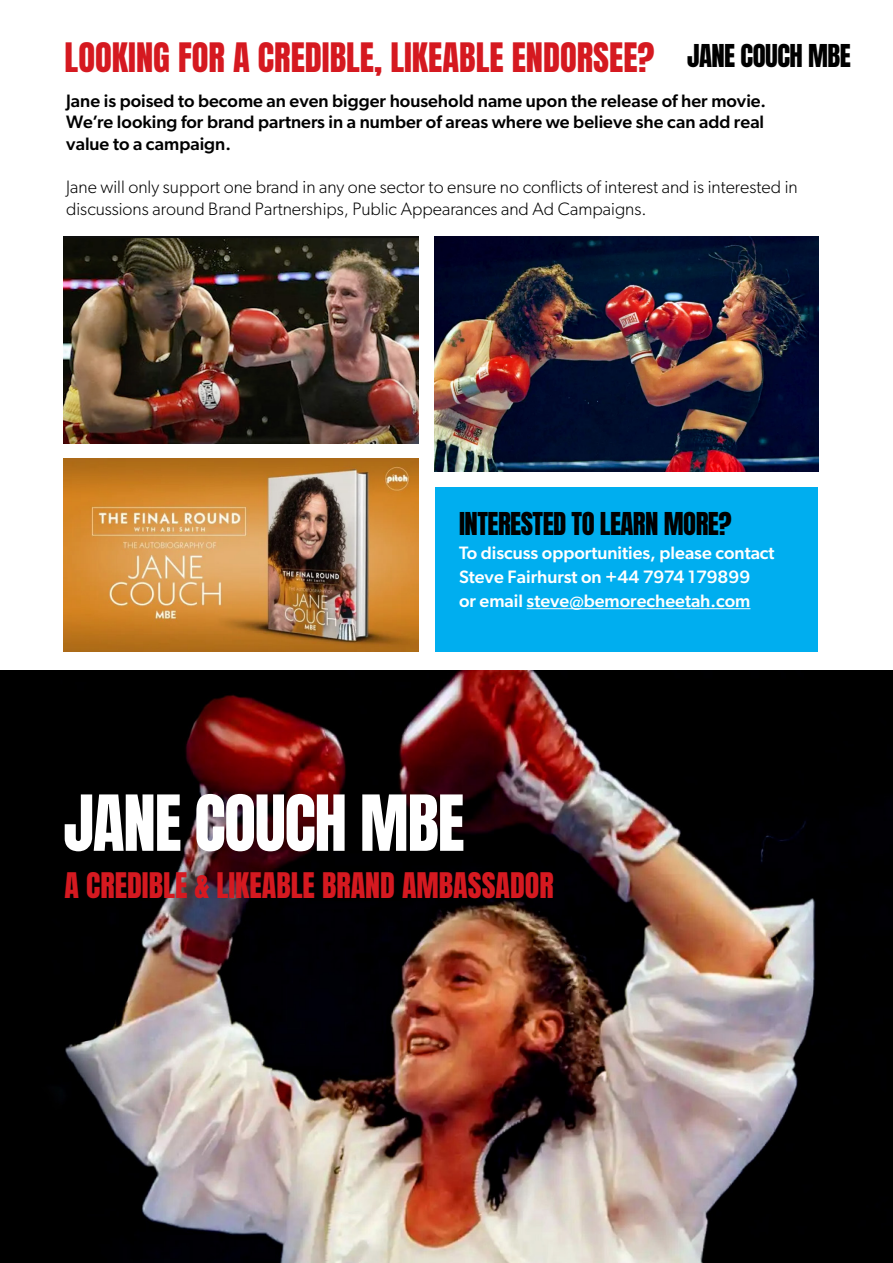
<style>
.page{position:relative;width:893px;height:1263px;background:#fff}
.page>*{position:absolute;margin:0;border:0;box-sizing:border-box;transform-origin:0 0}
.t1{font:65.55px "Anton";letter-spacing:-.02em;color:#fff}
.t2{font:34.5px "Anton";color:#d51920}
.t3{font:30px "Anton";color:#d51920}
.t4{font:26.85px "Anton";letter-spacing:-.02em;color:#000}
.t5{font:500 18px/21.6px "Gibson";color:#000;text-align:justify}
.t6{font:300 18px/21.6px "Gibson";color:#000}
.t7{font:500 18px/24px "Gibson";color:#fff}
</style>
<div class="page">
<img style="left:0;top:670px;width:893px;height:593px">
<img style="left:63px;top:236px;width:355px;height:207px">
<img style="left:435px;top:236px;width:383px;height:236px">
<img style="left:63px;top:459px;width:355px;height:192px">
<div style="left:436px;top:487px;width:382px;height:164px;background:#00aeef"></div>
<hr style="left:527px;top:608px;width:223px;height:1px;background:#fff">
<h2 class="t2" style="left:65px;top:40px;width:591px">LOOKING FOR A CREDIBLE, LIKEABLE ENDORSEE?</h2>
<p class="t5" style="left:66px;top:89px;width:701px">Jane is poised to become an even bigger household name upon the release of her movie.<br>We’re looking for brand partners in a number of areas where we believe she can add real value to a campaign.</p>
<p class="t6" style="left:66px;top:176px;width:733px">Jane will only support one brand in any one sector to ensure no conflicts of interest and is interested in discussions around Brand Partnerships, Public Appearances and Ad Campaigns.</p>
<h3 class="t4" style="left:687px;top:42px;width:165px">JANE COUCH MBE</h3>
<h3 class="t4" style="left:459px;top:510px;width:274px">INTERESTED TO LEARN MORE?</h3>
<p class="t7" style="left:459px;top:540px;width:317px">To discuss opportunities, please contact<br>Steve Fairhurst on +44 7974 179899<br>or email steve@bemorecheetah.com</p>
<h1 class="t1" style="left:63px;top:790px;width:403px">JANE COUCH MBE</h1>
<h3 class="t3" style="left:65px;top:870px;width:491px">A CREDIBLE &amp; LIKEABLE BRAND AMBASSADOR</h3>
</div>
